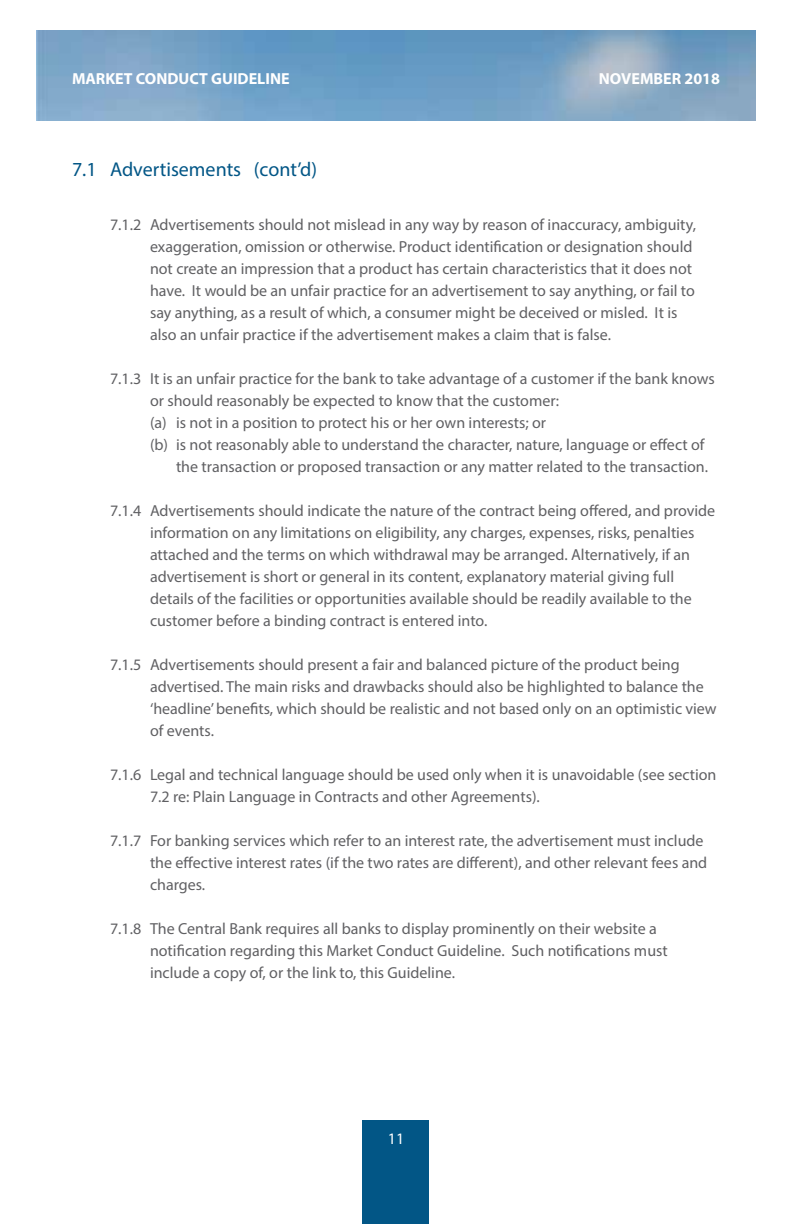
<style>
.page{position:relative;width:792px;height:1224px;background:#fff}
.page>*{position:absolute;margin:0;border:0;box-sizing:border-box;transform-origin:0 0}
.t1{font:20px "Myriad Pro";color:#025686}
.t2{font:16px/22px "Myriad Pro";color:#606063}
.t3{font:700 16px "Myriad Pro";color:#fff}
.t4{font:16px "Myriad Pro";color:#fff}
</style>
<div class="page">
<img style="left:36px;top:30px;width:720px;height:91px">
<div style="left:363px;top:1120px;width:66px;height:104px;background:#025686"></div>
<p class="t3" style="left:72px;top:68px;width:219px">MARKET CONDUCT GUIDELINE</p>
<p class="t3" style="left:599px;top:68px;width:123px">NOVEMBER 2018</p>
<p class="t1" style="left:72px;top:157px;width:247px">7.1 Advertisements (cont’d)</p>
<p class="t2" style="left:150px;top:214px;width:547px;text-indent:-40px">7.1.2 Advertisements should not mislead in any way by reason of inaccuracy, ambiguity, exaggeration, omission or otherwise. Product identification or designation should not create an impression that a product has certain characteristics that it does not have. It would be an unfair practice for an advertisement to say anything, or fail to say anything, as a result of which, a consumer might be deceived or misled. It is also an unfair practice if the advertisement makes a claim that is false.</p>
<p class="t2" style="left:110px;top:368px;width:606px">7.1.3 It is an unfair practice for the bank to take advantage of a customer if the bank knows</p>
<p class="t2" style="left:150px;top:390px;width:411px">or should reasonably be expected to know that the customer:</p>
<p class="t2" style="left:150px;top:412px;width:398px">(a) is not in a position to protect his or her own interests; or</p>
<p class="t2" style="left:150px;top:434px;width:556px">(b) is not reasonably able to understand the character, nature, language or effect of</p>
<p class="t2" style="left:176px;top:456px;width:534px">the transaction or proposed transaction or any matter related to the transaction.</p>
<p class="t2" style="left:150px;top:500px;width:567px;text-indent:-40px">7.1.4 Advertisements should indicate the nature of the contract being offered, and provide information on any limitations on eligibility, any charges, expenses, risks, penalties attached and the terms on which withdrawal may be arranged. Alternatively, if an advertisement is short or general in its content, explanatory material giving full details of the facilities or opportunities available should be readily available to the customer before a binding contract is entered into.</p>
<p class="t2" style="left:150px;top:654px;width:568px;text-indent:-40px">7.1.5 Advertisements should present a fair and balanced picture of the product being advertised. The main risks and drawbacks should also be highlighted to balance the ‘headline’ benefits, which should be realistic and not based only on an optimistic view of events.</p>
<p class="t2" style="left:150px;top:764px;width:568px;text-indent:-40px">7.1.6 Legal and technical language should be used only when it is unavoidable (see section<br>7.2 re: Plain Language in Contracts and other Agreements).</p>
<p class="t2" style="left:150px;top:830px;width:559px;text-indent:-40px">7.1.7 For banking services which refer to an interest rate, the advertisement must include the effective interest rates (if the two rates are different), and other relevant fees and charges.</p>
<p class="t2" style="left:150px;top:918px;width:519px;text-indent:-40px">7.1.8 The Central Bank requires all banks to display prominently on their website a notification regarding this Market Conduct Guideline. Such notifications must include a copy of, or the link to, this Guideline.</p>
<p class="t4" style="left:388px;top:1129px;width:18px">11</p>
</div>
